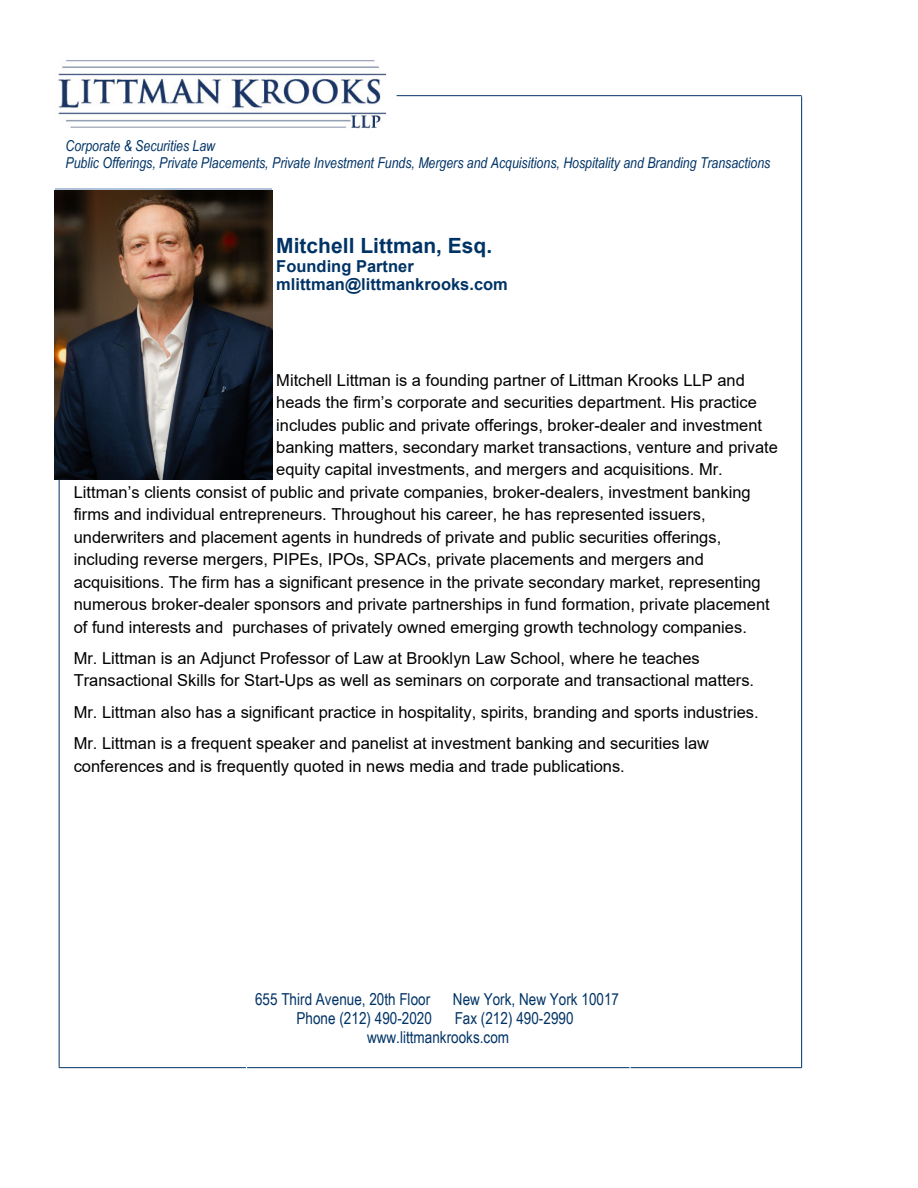
<style>
.page{position:relative;width:918px;height:1188px;background:#fff}
.page>*{position:absolute;margin:0;border:0;box-sizing:border-box;transform-origin:0 0}
.t1{font:700 21px "Arial";color:#003365}
.t2{font:16.5px/22.4px "Arial";color:#000}
.t3{font:16.5px/18.9px "Arial Narrow";color:#003365}
.t4{font:700 16.5px/17.9px "Arial";color:#003365}
.t5{font:italic 15px/17.2px "Arial Narrow";color:#003365}
</style>
<div class="page">
<svg style="left:58px;top:60px;width:328px;height:69px"></svg>
<hr style="left:397px;top:95px;width:405px;height:1px;background:#036">
<hr style="left:59px;top:1067px;width:743px;height:1px;background:#036">
<hr style="left:59px;top:413px;width:1px;height:655px;background:#036">
<hr style="left:801px;top:96px;width:1px;height:972px;background:#036">
<svg style="left:246px;top:1067px;width:385px;height:2px"></svg>
<img style="left:54px;top:190px;width:218px;height:290px">
<p class="t5" style="left:66px;top:137px;width:706px">Corporate &amp; Securities Law<br>Public Offerings, Private Placements, Private Investment Funds, Mergers and Acquisitions, Hospitality and Branding Transactions</p>
<p class="t1" style="left:276px;top:231px;width:218px">Mitchell Littman, Esq.</p>
<p class="t4" style="left:276px;top:258px;width:233px">Founding Partner mlittman@littmankrooks.com</p>
<p class="t2" style="left:276px;top:369px;width:470px">Mitchell Littman is a founding partner of Littman Krooks LLP and</p>
<p class="t2" style="left:276px;top:391px;width:482px">heads the firm’s corporate and securities department. His practice</p>
<p class="t2" style="left:276px;top:413px;width:487px">includes public and private offerings, broker-dealer and investment</p>
<p class="t2" style="left:276px;top:436px;width:503px">banking matters, secondary market transactions, venture and private</p>
<p class="t2" style="left:276px;top:458px;width:448px">equity capital investments, and mergers and acquisitions. Mr.</p>
<p class="t2" style="left:74px;top:481px;width:678px">Littman’s clients consist of public and private companies, broker-dealers, investment banking</p>
<p class="t2" style="left:74px;top:503px;width:633px">firms and individual entrepreneurs. Throughout his career, he has represented issuers,</p>
<p class="t2" style="left:74px;top:526px;width:649px">underwriters and placement agents in hundreds of private and public securities offerings,</p>
<p class="t2" style="left:74px;top:548px;width:632px">including reverse mergers, PIPEs, IPOs, SPACs, private placements and mergers and</p>
<p class="t2" style="left:74px;top:571px;width:689px">acquisitions. The firm has a significant presence in the private secondary market, representing</p>
<p class="t2" style="left:74px;top:593px;width:698px">numerous broker-dealer sponsors and private partnerships in fund formation, private placement</p>
<p class="t2" style="left:74px;top:616px;width:675px">of fund interests and purchases of privately owned emerging growth technology companies.</p>
<p class="t2" style="left:74px;top:647px;width:682px">Mr. Littman is an Adjunct Professor of Law at Brooklyn Law School, where he teaches<br>Transactional Skills for Start-Ups as well as seminars on corporate and transactional matters.</p>
<p class="t2" style="left:74px;top:696px;width:686px;line-height:31.3px">Mr. Littman also has a significant practice in hospitality, spirits, branding and sports industries.<br>Mr. Littman is a frequent speaker and panelist at investment banking and securities law</p>
<p class="t2" style="left:74px;top:755px;width:553px">conferences and is frequently quoted in news media and trade publications.</p>
<p class="t3" style="left:255px;top:989px;width:177px">655 Third Avenue, 20th Floor</p>
<p class="t3" style="left:453px;top:989px;width:168px">New York, New York 10017</p>
<p class="t3" style="left:297px;top:1008px;width:137px">Phone (212) 490-2020</p>
<p class="t3" style="left:367px;top:1008px;width:208px;text-indent:88px">Fax (212) 490-2990 www.littmankrooks.com</p>
</div>
